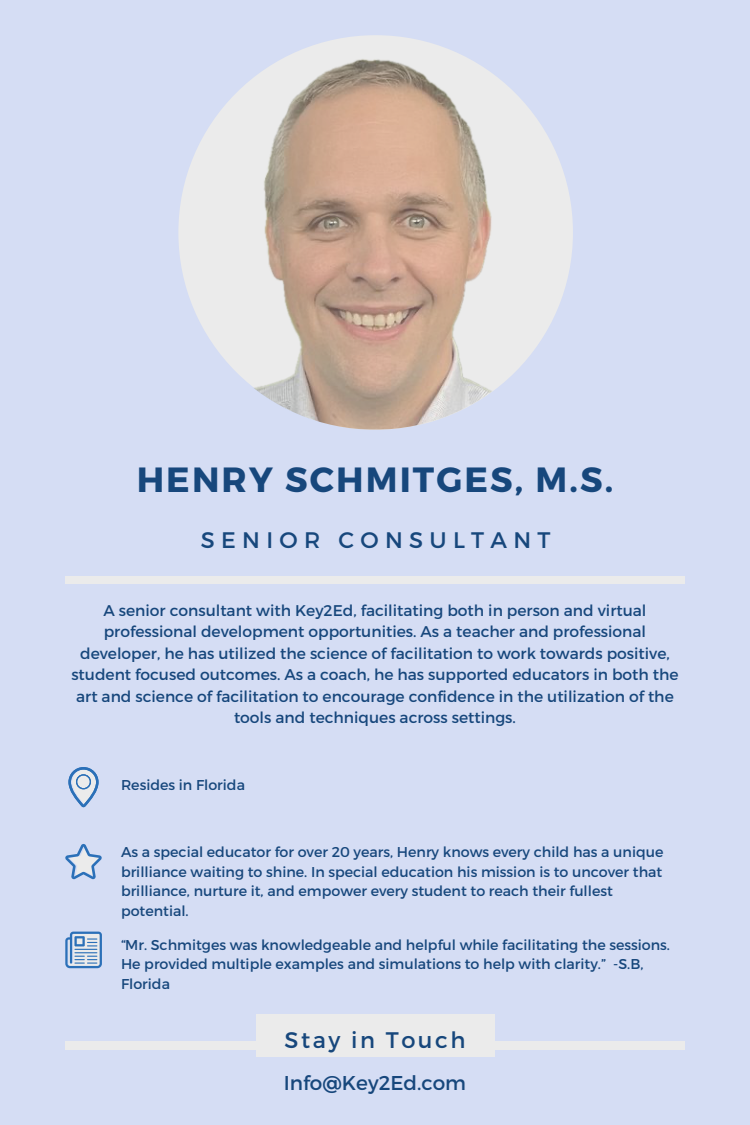
<style>
.page{position:relative;width:750px;height:1125px;background:#d5ddf4}
.page>*{position:absolute;margin:0;border:0;box-sizing:border-box;transform-origin:0 0}
.t1{font:700 35px "Montserrat";letter-spacing:.06em;color:#17477c}
.t2{font:22.5px "Montserrat";letter-spacing:.28em;color:#17477c}
.t3{font:22.5px "Montserrat";letter-spacing:.11em;color:#17477c}
.t4{font:20px "Montserrat";color:#17477c}
.t5{font:15.5px/21.5px "Montserrat";color:#17477c;text-align:center}
.t6{font:14.25px/19.8px "Montserrat";color:#17477c}
</style>
<div class="page">
<img style="left:177px;top:34px;width:396px;height:396px;border-radius:50%">
<div style="left:65px;top:577px;width:620px;height:7px;background:#ebebeb"></div>
<div style="left:65px;top:1042px;width:620px;height:8px;background:#ebebeb"></div>
<div style="left:256px;top:1014px;width:238px;height:43px;background:#ebebeb"></div>
<svg style="left:65px;top:932px;width:37px;height:36px"></svg>
<svg style="left:68px;top:767px;width:30px;height:40px"></svg>
<svg style="left:65px;top:844px;width:37px;height:35px"></svg>
<h2 class="t1" style="left:137px;top:457px;width:478px">HENRY SCHMITGES, M.S.</h2>
<p class="t2" style="left:201px;top:525px;width:351px">SENIOR CONSULTANT</p>
<p class="t5" style="left:71px;top:599px;width:609px">A senior consultant with Key2Ed, facilitating both in person and virtual professional development opportunities. As a teacher and professional developer, he has utilized the science of facilitation to work towards positive, student focused outcomes. As a coach, he has supported educators in both the art and science of facilitation to encourage confidence in the utilization of the tools and techniques across settings.</p>
<p class="t6" style="left:121px;top:774px;width:126px">Resides in Florida</p>
<h1 class="t6" style="left:121px;top:841px;width:544px">As a special educator for over 20 years, Henry knows every child has a unique brilliance waiting to shine. In special education his mission is to uncover that brilliance, nurture it, and empower every student to reach their fullest potential.</h1>
<p class="t6" style="left:121px;top:934px;width:550px">“Mr. Schmitges was knowledgeable and helpful while facilitating the sessions.<br>He provided multiple examples and simulations to help with clarity.” -S.B,<br>Florida</p>
<p class="t3" style="left:284px;top:1025px;width:182px">Stay in Touch</p>
<p class="t4" style="left:284px;top:1070px;width:184px">Info@Key2Ed.com</p>
</div>
